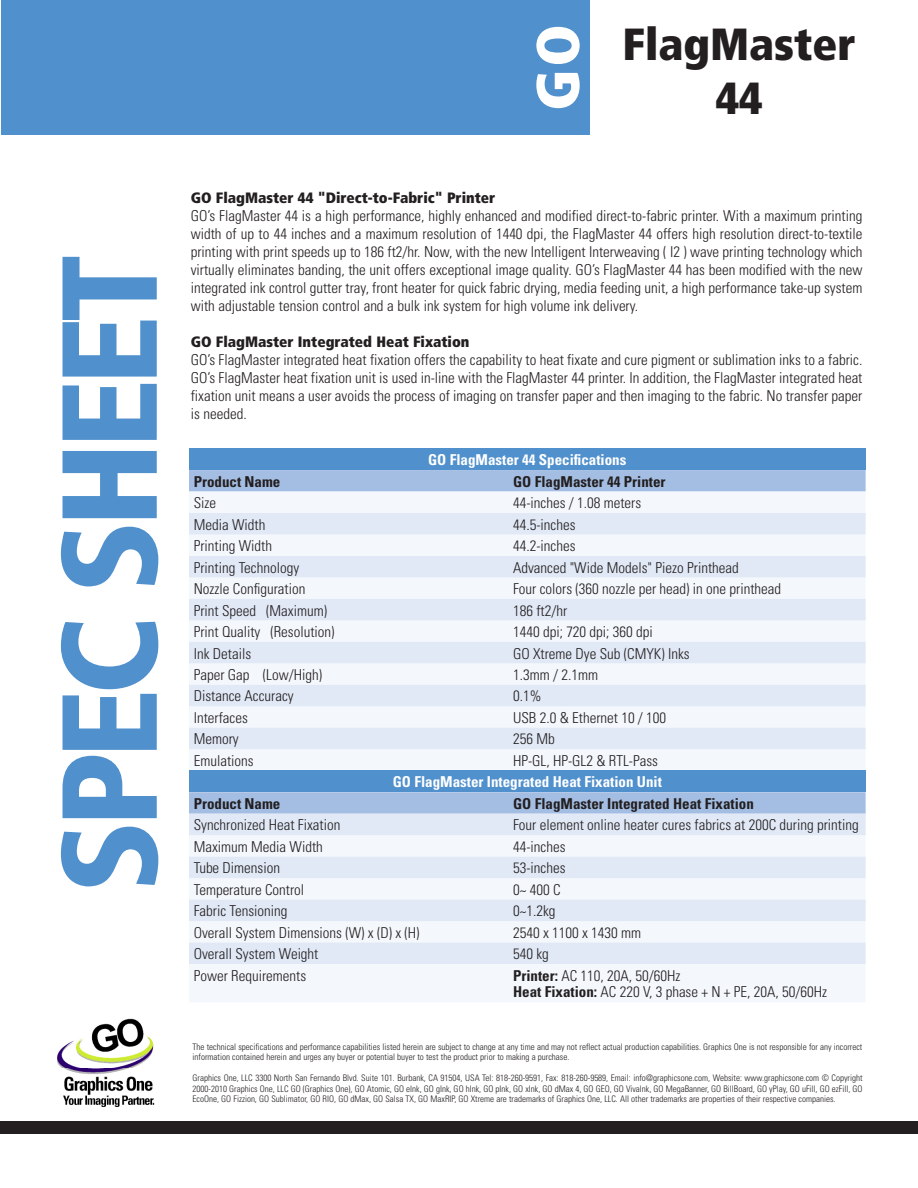
<style>
.page{position:relative;width:918px;height:1188px;background:#fff}
.page>*{position:absolute;margin:0;border:0;box-sizing:border-box;transform-origin:0 0}
.t1{font:900 condensed 135px "Frutiger";letter-spacing:-.05em;color:#5090cc}
.t2{font:900 condensed 60px "Frutiger";color:#fff}
.t3{font:900 condensed 45px "Frutiger";color:#231f20}
.t4{font:300 condensed 15px/18px "Univers";color:#231f20;text-align:justify}
.t5{font:700 condensed 15px "Univers";color:#231f20}
.t6{font:900 condensed 15px "Frutiger";color:#231f20}
.t7{font:700 condensed 15px "Univers";color:#fff}
.t8{font:300 condensed 9px/10.5px "Univers";color:#231f20}
.s1{font-weight:700}
</style>
<div class="page">
<img style="left:57px;top:1018px;width:97px;height:89px">
<div style="left:1px;top:0;width:589px;height:135px;background:#5090cc"></div>
<div style="left:0;top:1121px;width:918px;height:13px;background:#231f20"></div>
<div style="left:189px;top:449px;width:677px;height:21px;background:#5090cc"></div>
<div style="left:189px;top:470px;width:677px;height:22px;background:#a4bee3"></div>
<div style="left:189px;top:492px;width:676px;height:510px;background:#f4f7fc"></div>
<svg style="left:189px;top:513px;width:677px;height:451px;fill:#e1e9f6"></svg>
<div style="left:189px;top:771px;width:677px;height:21px;background:#5090cc"></div>
<p class="t1" style="left:29px;top:893px;width:640px;rotate:-90deg">SPEC SHEET</p>
<p class="t2" style="left:521px;top:111px;width:88px;rotate:-90deg">GO</p>
<p class="t3" style="left:623px;top:17px;width:235px">FlagMaster</p>
<p class="t3" style="left:716px;top:71px;width:48px">44</p>
<p class="t6" style="left:191px;top:189px;width:306px">GO FlagMaster 44 "Direct-to-Fabric" Printer</p>
<p class="t4" style="left:191px;top:207px;width:673px">GO’s FlagMaster 44 is a high performance, highly enhanced and modified direct-to-fabric printer. With a maximum printing width of up to 44 inches and a maximum resolution of 1440 dpi, the FlagMaster 44 offers high resolution direct-to-textile printing with print speeds up to 186 ft2/hr. Now, with the new Intelligent Interweaving ( I2 ) wave printing technology which virtually eliminates banding, the unit offers exceptional image quality. GO’s FlagMaster 44 has been modified with the new integrated ink control gutter tray, front heater for quick fabric drying, media feeding unit, a high performance take-up system with adjustable tension control and a bulk ink system for high volume ink delivery.</p>
<p class="t6" style="left:191px;top:333px;width:280px">GO FlagMaster Integrated Heat Fixation</p>
<p class="t4" style="left:191px;top:351px;width:673px">GO’s FlagMaster integrated heat fixation offers the capability to heat fixate and cure pigment or sublimation inks to a fabric.<br>GO’s FlagMaster heat fixation unit is used in-line with the FlagMaster 44 printer. In addition, the FlagMaster integrated heat fixation unit means a user avoids the process of imaging on transfer paper and then imaging to the fabric. No transfer paper is needed.</p>
<p class="t7" style="left:428px;top:451px;width:200px">GO FlagMaster 44 Specifications</p>
<p class="t5" style="left:194px;top:472px;width:88px">Product Name</p>
<p class="t5" style="left:513px;top:472px;width:154px">GO FlagMaster 44 Printer</p>
<p class="t4" style="left:194px;top:494px;width:24px">Size</p>
<p class="t4" style="left:513px;top:494px;width:130px">44-inches / 1.08 meters</p>
<p class="t4" style="left:194px;top:515px;width:73px">Media Width</p>
<p class="t4" style="left:513px;top:515px;width:64px">44.5-inches</p>
<p class="t4" style="left:194px;top:537px;width:80px">Printing Width</p>
<p class="t4" style="left:513px;top:537px;width:64px">44.2-inches</p>
<p class="t4" style="left:194px;top:558px;width:107px">Printing Technology</p>
<p class="t4" style="left:513px;top:558px;width:227px">Advanced "Wide Models" Piezo Printhead</p>
<p class="t4" style="left:194px;top:580px;width:113px">Nozzle Configuration</p>
<p class="t4" style="left:513px;top:580px;width:270px">Four colors (360 nozzle per head) in one printhead</p>
<p class="t4" style="left:194px;top:601px;width:135px">Print Speed (Maximum)</p>
<p class="t4" style="left:513px;top:601px;width:56px">186 ft2/hr</p>
<p class="t4" style="left:194px;top:623px;width:142px">Print Quality (Resolution)</p>
<p class="t4" style="left:513px;top:623px;width:141px">1440 dpi; 720 dpi; 360 dpi</p>
<p class="t4" style="left:194px;top:644px;width:59px">Ink Details</p>
<p class="t4" style="left:513px;top:644px;width:178px">GO Xtreme Dye Sub (CMYK) Inks</p>
<p class="t4" style="left:194px;top:666px;width:130px">Paper Gap (Low/High)</p>
<p class="t4" style="left:513px;top:666px;width:86px">1.3mm / 2.1mm</p>
<p class="t4" style="left:194px;top:687px;width:101px">Distance Accuracy</p>
<p class="t4" style="left:513px;top:687px;width:30px">0.1%</p>
<p class="t4" style="left:194px;top:709px;width:56px">Interfaces</p>
<p class="t4" style="left:513px;top:709px;width:155px">USB 2.0 &amp; Ethernet 10 / 100</p>
<p class="t4" style="left:194px;top:730px;width:46px">Memory</p>
<p class="t4" style="left:513px;top:730px;width:43px">256 Mb</p>
<p class="t4" style="left:194px;top:752px;width:61px">Emulations</p>
<p class="t4" style="left:513px;top:752px;width:146px">HP-GL, HP-GL2 &amp; RTL-Pass</p>
<p class="t7" style="left:393px;top:773px;width:271px">GO FlagMaster Integrated Heat Fixation Unit</p>
<p class="t5" style="left:194px;top:794px;width:88px">Product Name</p>
<p class="t5" style="left:513px;top:794px;width:242px">GO FlagMaster Integrated Heat Fixation</p>
<p class="t4" style="left:194px;top:816px;width:148px">Synchronized Heat Fixation</p>
<p class="t4" style="left:513px;top:816px;width:347px">Four element online heater cures fabrics at 200C during printing</p>
<p class="t4" style="left:194px;top:838px;width:131px">Maximum Media Width</p>
<p class="t4" style="left:513px;top:838px;width:54px">44-inches</p>
<p class="t4" style="left:194px;top:859px;width:88px">Tube Dimension</p>
<p class="t4" style="left:513px;top:859px;width:54px">53-inches</p>
<p class="t4" style="left:194px;top:881px;width:112px">Temperature Control</p>
<p class="t4" style="left:513px;top:881px;width:49px">0~ 400 C</p>
<p class="t4" style="left:194px;top:902px;width:95px">Fabric Tensioning</p>
<p class="t4" style="left:513px;top:902px;width:44px">0~1.2kg</p>
<p class="t4" style="left:194px;top:923px;width:227px">Overall System Dimensions (W) x (D) x (H)</p>
<p class="t4" style="left:513px;top:923px;width:130px">2540 x 1100 x 1430 mm</p>
<p class="t4" style="left:194px;top:945px;width:126px">Overall System Weight</p>
<p class="t4" style="left:513px;top:945px;width:37px">540 kg</p>
<p class="t4" style="left:194px;top:966px;width:114px">Power Requirements</p>
<p class="t4" style="left:513px;top:966px;width:169px"><span class="s1">Printer:</span> AC 110, 20A, 50/60Hz</p>
<p class="t4" style="left:513px;top:983px;width:316px"><span class="s1">Heat Fixation:</span> AC 220 V, 3 phase + N + PE, 20A, 50/60Hz</p>
<p class="t8" style="left:193px;top:1041px;width:671px">The technical specifications and performance capabilities listed herein are subject to change at any time and may not reflect actual production capabilities. Graphics One is not responsible for any incorrect information contained herein and urges any buyer or potential buyer to test the product prior to making a purchase.</p>
<p class="t8" style="left:193px;top:1073px;width:671px;text-align:justify">Graphics One, LLC 3300 North San Fernando Blvd. Suite 101. Burbank, CA 91504, USA Tel: 818-260-9591, Fax: 818-260-9589, Email: info@graphicsone.com, Website: www.graphicsone.com © Copyright 2000-2010 Graphics One, LLC GO (Graphics One), GO Atomic, GO eInk, GO gInk, GO hInk, GO pInk, GO xInk, GO dMax 4, GO GEO, GO VivaInk, GO MegaBanner, GO BillBoard, GO yPlay, GO uFill, GO ezFill, GO EcoOne, GO Fizzion, GO Sublimator, GO RIO, GO dMax, GO Salsa TX, GO MaxRIP, GO Xtreme are trademarks of Graphics One, LLC. All other trademarks are properties of their respective companies.</p>
</div>
